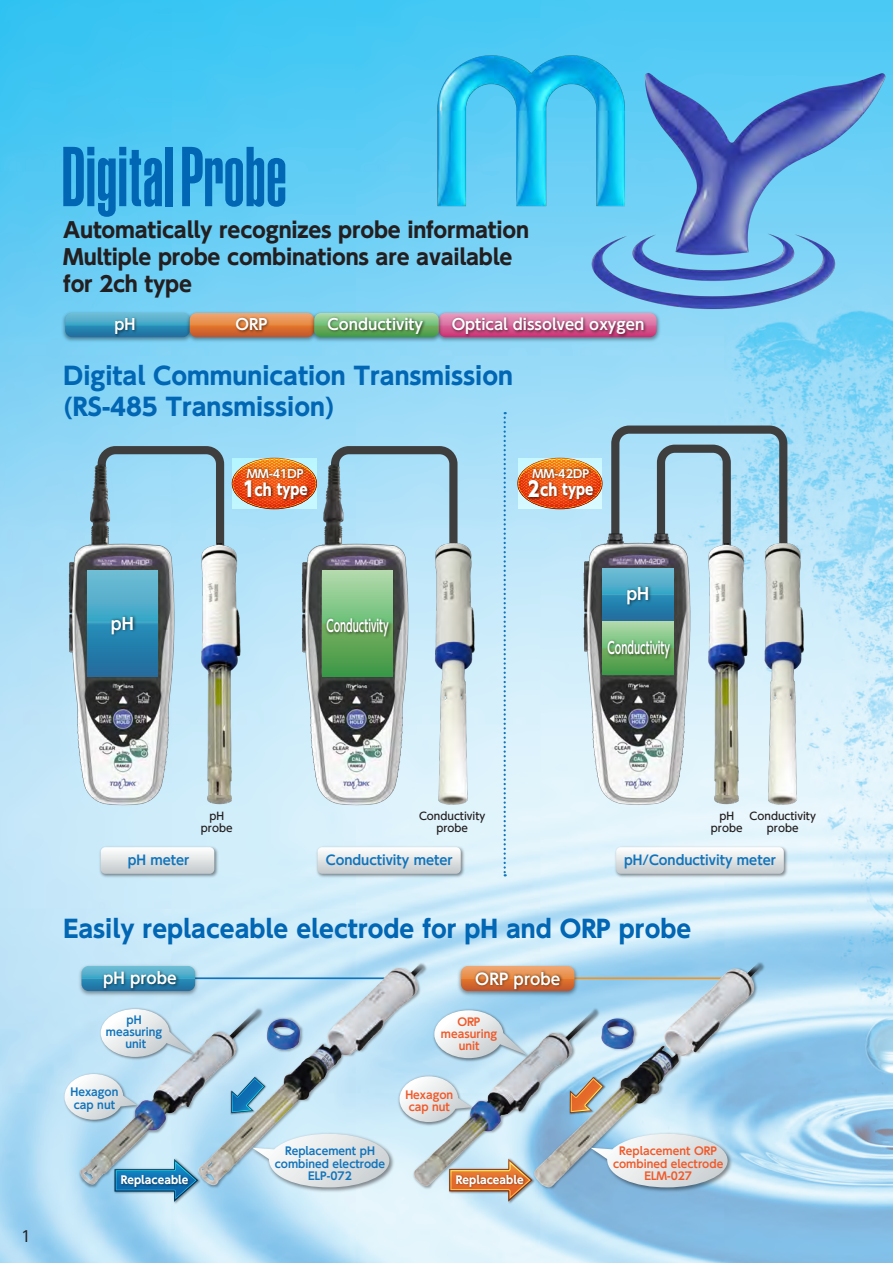
<style>
.page{position:relative;width:893px;height:1263px;background:#fff}
.page>*{position:absolute;margin:0;border:0;box-sizing:border-box;transform-origin:0 0}
.t1{font:82.5px "Context Ultra Cond SSK";letter-spacing:-.01em;color:#0166b3;scale:.9 1}
.t2{font:700 24px/31.5px "UD Shin Go Pr 6 N";color:#0166b3}
.t3{font:700 21px/27px "UD Shin Go Pr 6 N";letter-spacing:-.01em;color:#231f20}
.t4{font:700 16.35px "UD Shin Go Pr 6 N De";color:#fff;scale:.6 1}
.t5{font:700 16.35px "UD Shin Go Pr 6 N De";color:#fff}
.t6{font:700 15.45px "UD Shin Go Pr 6 N De";color:#fff}
.t7{font:700 15px "UD Shin Go Pr 6 N De";color:#fff}
.t8{font:800 15px "UD Shin Go Pr 6 N";color:#fff;scale:.9 1}
.t9{font:15px "UD Shin Go Pr 6 N";color:#231f20}
.t10{font:700 13.05px "UD Shin Go Pr 6 N De";color:#1074bc}
.t11{font:700 11.25px "UD Shin Go Pr 6 N De";color:#fff}
.t12{font:700 10.8px/12.3px "UD Shin Go Pr 6 N De";color:#f15929;text-align:center}
.t13{font:700 10.8px/12.3px "UD Shin Go Pr 6 N De";color:#1074bc;text-align:center}
.t14{font:700 10.8px "UD Shin Go Pr 6 N";color:#fff}
.t15{font:500 10.5px/12px "UD Shin Go Pr 6 N";color:#231f20;text-align:center}
.s1{font-size:20.7px}
.s2{font-size:16.05px}
</style>
<div class="page">
<img style="left:0;top:0;width:893px;height:1263px">
<img style="left:311px;top:0;width:582px;height:546px">
<img style="left:60px;top:309px;width:124px;height:35px">
<img style="left:111px;top:337px;width:30px;height:4px">
<img style="left:184px;top:309px;width:125px;height:35px">
<img style="left:232px;top:337px;width:41px;height:4px">
<img style="left:444px;top:309px;width:218px;height:35px">
<img style="left:449px;top:337px;width:200px;height:4px">
<img style="left:309px;top:309px;width:135px;height:35px">
<svg style="left:65px;top:313px;width:592px;height:24px;background:#a17883"></svg>
<img style="left:324px;top:314px;width:104px;height:53px">
<img style="left:32px;top:945px;width:291px;height:288px">
<img style="left:160px;top:907px;width:319px;height:316px">
<img style="left:377px;top:939px;width:290px;height:289px">
<img style="left:501px;top:902px;width:319px;height:317px">
<img style="left:76px;top:962px;width:125px;height:36px">
<svg style="left:82px;top:966px;width:113px;height:25px"></svg>
<img style="left:100px;top:967px;width:82px;height:40px">
<svg style="left:327px;top:442px;width:135px;height:122px;background:#9ac2d5"></svg>
<img style="left:62px;top:1071px;width:80px;height:54px">
<svg style="left:65px;top:1074px;width:58px;height:46px"></svg>
<img style="left:98px;top:1007px;width:100px;height:55px">
<svg style="left:101px;top:1009px;width:69px;height:48px"></svg>
<img style="left:706px;top:579px;width:44px;height:231px">
<img style="left:760px;top:543px;width:46px;height:267px">
<img style="left:571px;top:579px;width:131px;height:232px">
<svg style="left:603px;top:579px;width:71px;height:42px;background:#328bb4"></svg>
<svg style="left:603px;top:621px;width:71px;height:54px"></svg>
<img style="left:623px;top:582px;width:32px;height:29px">
<img style="left:199px;top:564px;width:44px;height:246px">
<img style="left:60px;top:445px;width:122px;height:364px">
<img style="left:294px;top:445px;width:121px;height:364px">
<img style="left:430px;top:543px;width:46px;height:267px">
<svg style="left:323px;top:571px;width:70px;height:105px;background:#83c386"></svg>
<img style="left:323px;top:614px;width:71px;height:50px">
<img style="left:604px;top:636px;width:72px;height:49px">
<svg style="left:88px;top:571px;width:69px;height:105px;background:#449cbf"></svg>
<img style="left:107px;top:611px;width:32px;height:59px">
<svg style="left:504px;top:412px;width:2px;height:464px"></svg>
<svg style="left:94px;top:442px;width:223px;height:122px;background:#97c3d8"></svg>
<svg style="left:233px;top:458px;width:83px;height:50px"></svg>
<img style="left:239px;top:476px;width:73px;height:34px">
<img style="left:244px;top:465px;width:65px;height:40px">
<svg style="left:517px;top:421px;width:274px;height:158px;background:#9ec2d3"></svg>
<svg style="left:518px;top:458px;width:84px;height:50px"></svg>
<img style="left:525px;top:476px;width:73px;height:34px">
<img style="left:529px;top:465px;width:65px;height:40px">
<img style="left:112px;top:1157px;width:90px;height:49px">
<svg style="left:115px;top:1159px;width:83px;height:43px"></svg>
<img style="left:119px;top:1172px;width:74px;height:42px">
<img style="left:98px;top:844px;width:122px;height:36px">
<svg style="left:101px;top:847px;width:113px;height:27px"></svg>
<img style="left:314px;top:844px;width:153px;height:36px">
<svg style="left:318px;top:847px;width:143px;height:27px"></svg>
<img style="left:613px;top:844px;width:177px;height:36px">
<svg style="left:616px;top:847px;width:168px;height:27px"></svg>
<img style="left:397px;top:1074px;width:80px;height:53px">
<svg style="left:399px;top:1076px;width:59px;height:46px"></svg>
<img style="left:432px;top:1008px;width:99px;height:55px">
<svg style="left:434px;top:1010px;width:69px;height:48px"></svg>
<img style="left:249px;top:1130px;width:147px;height:64px">
<svg style="left:269px;top:1134px;width:120px;height:53px;background:#dce3e6"></svg>
<img style="left:587px;top:1130px;width:147px;height:64px">
<svg style="left:607px;top:1134px;width:121px;height:53px;background:#d3dee4"></svg>
<img style="left:230px;top:1076px;width:38px;height:39px">
<svg style="left:231px;top:1077px;width:34px;height:36px"></svg>
<img style="left:447px;top:1157px;width:89px;height:48px">
<svg style="left:449px;top:1159px;width:83px;height:42px"></svg>
<img style="left:454px;top:1172px;width:74px;height:41px">
<img style="left:569px;top:1076px;width:37px;height:39px">
<svg style="left:570px;top:1077px;width:33px;height:36px"></svg>
<img style="left:456px;top:962px;width:124px;height:36px">
<svg style="left:461px;top:966px;width:113px;height:25px"></svg>
<img style="left:472px;top:968px;width:93px;height:55px">
<h1 class="t1" style="left:61px;top:129px;width:253px">Digital Probe</h1>
<p class="t3" style="left:63px;top:216px;width:467px">Automatically recognizes probe information<br>Multiple probe combinations are available for 2ch type</p>
<p class="t7" style="left:115px;top:312px;width:22px">pH</p>
<p class="t7" style="left:236px;top:312px;width:34px">ORP</p>
<p class="t7" style="left:328px;top:312px;width:97px">Conductivity</p>
<p class="t7" style="left:452px;top:312px;width:194px">Optical dissolved oxygen</p>
<p class="t2" style="left:64px;top:359px;width:451px">Digital Communication Transmission (RS-485 Transmission)</p>
<p class="t11" style="left:247px;top:464px;width:58px">MM-41DP</p>
<p class="t8" style="left:242px;top:477px;width:74px"><span class="s1">1</span><span class="s2">ch</span> type</p>
<p class="t11" style="left:532px;top:464px;width:58px">MM-42DP</p>
<p class="t8" style="left:528px;top:477px;width:74px"><span class="s1">2</span><span class="s2">ch</span> type</p>
<p class="t5" style="left:111px;top:610px;width:24px">pH</p>
<p class="t4" style="left:326px;top:613px;width:106px">Conductivity</p>
<p class="t5" style="left:626px;top:580px;width:24px">pH</p>
<p class="t4" style="left:608px;top:634px;width:106px">Conductivity</p>
<p class="t9" style="left:21px;top:1224px;width:11px">1</p>
<p class="t15" style="left:419px;top:810px;width:68px">Conductivity probe</p>
<p class="t15" style="left:750px;top:810px;width:68px">Conductivity probe</p>
<p class="t15" style="left:201px;top:810px;width:33px">pH probe</p>
<p class="t15" style="left:711px;top:810px;width:33px">pH probe</p>
<p class="t10" style="left:128px;top:849px;width:63px">pH meter</p>
<p class="t10" style="left:326px;top:849px;width:128px">Conductivity meter</p>
<p class="t10" style="left:624px;top:849px;width:153px">pH/Conductivity meter</p>
<p class="t2" style="left:64px;top:912px;width:629px">Easily replaceable electrode for pH and ORP probe</p>
<p class="t6" style="left:103px;top:966px;width:75px">pH probe</p>
<p class="t6" style="left:475px;top:966px;width:87px">ORP probe</p>
<p class="t13" style="left:106px;top:1013px;width:58px">pH measuring unit</p>
<p class="t12" style="left:441px;top:1015px;width:58px">ORP measuring unit</p>
<p class="t13" style="left:70px;top:1086px;width:49px">Hexagon cap nut</p>
<p class="t12" style="left:405px;top:1088px;width:49px">Hexagon cap nut</p>
<p class="t14" style="left:121px;top:1171px;width:69px">Replaceable</p>
<p class="t13" style="left:275px;top:1145px;width:112px">Replacement pH combined electrode<br>ELP-072</p>
<p class="t12" style="left:613px;top:1145px;width:112px">Replacement ORP combined electrode<br>ELM-027</p>
<p class="t14" style="left:456px;top:1171px;width:69px">Replaceable</p>
</div>
